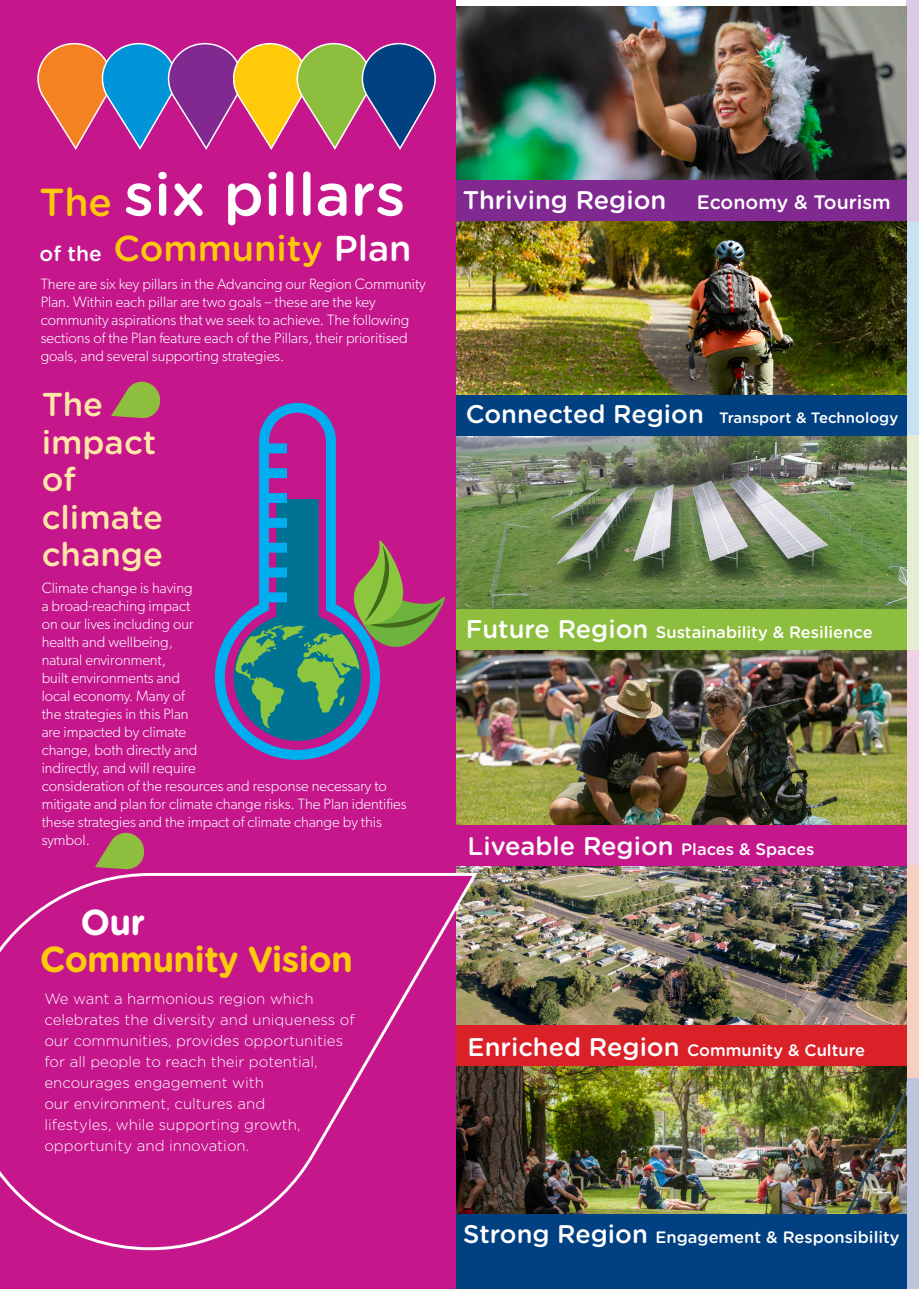
<style>
.page{position:relative;width:919px;height:1289px;background:#fff}
.page>*{position:absolute;margin:0;border:0;box-sizing:border-box;transform-origin:0 0}
.t1{font:500 60px "Gotham Rounded";color:#fff}
.t2{font:700 36.15px/37.5px "Gotham Rounded";letter-spacing:-.02em;color:#feca0a}
.t3{font:500 36px "Gotham Rounded";color:#feca0a}
.t4{font:500 33px/37.5px "Gotham Rounded";color:#ffe7a7}
.t5{font:500 25.5px "Gotham Rounded";color:#fff}
.t6{font:500 19.5px "Gotham Rounded";color:#fff}
.t7{font:500 16.5px "Gotham Rounded";color:#fff}
.t8{font:300 15px/18px "Gibson";color:#fff}
.t9{font:300 15px/21px "Gotham Rounded";color:#fff}
.t10{font:500 15px "Gotham Rounded";color:#fff}
.s1{font-size:39px;color:#feca0a}
.s2{font-size:21px;color:#fff}
.s3{color:#fff}
.s4{font-size:25.5px}
.s5{font-size:16.5px}
</style>
<div class="page">
<div style="left:906px;top:0;width:12px;height:227px;background:#dacae3"></div>
<div style="left:906px;top:222px;width:12px;height:215px;background:#c7e2f5"></div>
<div style="left:906px;top:435px;width:12px;height:215px;background:#e4eed3"></div>
<div style="left:906px;top:650px;width:12px;height:214px;background:#f0d2e4"></div>
<div style="left:906px;top:864px;width:12px;height:215px;background:#f7d0c0"></div>
<div style="left:906px;top:1077px;width:12px;height:211px;background:#bdc4dd"></div>
<div style="left:0;top:0;width:455px;height:1288px;background:#c5168c"></div>
<img style="left:456px;top:6px;width:450px;height:174px">
<img style="left:456px;top:221px;width:450px;height:804px">
<img style="left:480px;top:1066px;width:426px;height:148px">
<svg style="left:0;top:871px;width:480px;height:380px"></svg>
<svg style="left:37px;top:42px;width:399px;height:108px"></svg>
<svg style="left:111px;top:381px;width:50px;height:37px"></svg>
<div style="left:455px;top:180px;width:451px;height:41px;background:#802990"></div>
<div style="left:455px;top:395px;width:451px;height:41px;background:#014081"></div>
<div style="left:455px;top:609px;width:451px;height:40px;background:#8dbe3e"></div>
<div style="left:455px;top:825px;width:451px;height:40px;background:#c5168c"></div>
<div style="left:455px;top:1025px;width:451px;height:41px;background:#da2128"></div>
<div style="left:455px;top:1214px;width:451px;height:74px;background:#014081"></div>
<svg style="left:215px;top:403px;width:148px;height:357px"></svg>
<div style="left:263px;top:443px;width:24px;height:10px;background:#00aeef"></div>
<div style="left:263px;top:468px;width:24px;height:10px;background:#00aeef"></div>
<div style="left:263px;top:493px;width:24px;height:10px;background:#00aeef"></div>
<svg style="left:235px;top:499px;width:210px;height:229px"></svg>
<svg style="left:95px;top:832px;width:50px;height:37px"></svg>
<p class="t1" style="left:40px;top:151px;width:367px"><span class="s1">The</span> six pillars</p>
<p class="t3" style="left:40px;top:222px;width:373px"><span class="s2">of the</span> Community <span class="s3">Plan</span></p>
<p class="t8" style="left:41px;top:274px;width:386px">There are six key pillars in the Advancing our Region Community Plan. Within each pillar are two goals – these are the key community aspirations that we seek to achieve. The following sections of the Plan feature each of the Pillars, their prioritised goals, and several supporting strategies.</p>
<p class="t4" style="left:42px;top:384px;width:123px">The impact of climate change</p>
<p class="t8" style="left:42px;top:578px;width:366px">Climate change is having<br>a broad-reaching impact<br>on our lives including our<br>health and wellbeing,<br>natural environment,<br>built environments and<br>local economy. Many of<br>the strategies in this Plan<br>are impacted by climate<br>change, both directly and<br>indirectly, and will require<br>consideration of the resources and response necessary to mitigate and plan for climate change risks. The Plan identifies these strategies and the impact of climate change by this symbol.</p>
<p class="t2" style="left:40px;top:901px;width:314px;text-indent:40px"><span class="s3">Our<br></span>Community Vision</p>
<p class="t9" style="left:44px;top:987px;width:312px">We want a harmonious region which celebrates the diversity and uniqueness of our communities, provides opportunities for all people to reach their potential, encourages engagement with<br>our environment, cultures and<br>lifestyles, while supporting growth, opportunity and innovation.</p>
<p class="t6" style="left:463px;top:189px;width:429px"><span class="s4">Thriving Region</span> Economy &amp; Tourism</p>
<p class="t10" style="left:466px;top:406px;width:433px"><span class="s4">Connected Region</span> Transport &amp; Technology</p>
<p class="t7" style="left:465px;top:620px;width:408px"><span class="s4">Future Region</span> Sustainability &amp; Resilience</p>
<p class="t5" style="left:467px;top:828px;width:348px">Liveable Region <span class="s5">Places &amp; Spaces</span></p>
<p class="t7" style="left:467px;top:1038px;width:399px"><span class="s4">Enriched Region</span> Community &amp; Culture</p>
<p class="t7" style="left:463px;top:1224px;width:438px"><span class="s4">Strong Region</span> Engagement &amp; Responsibility</p>
</div>
